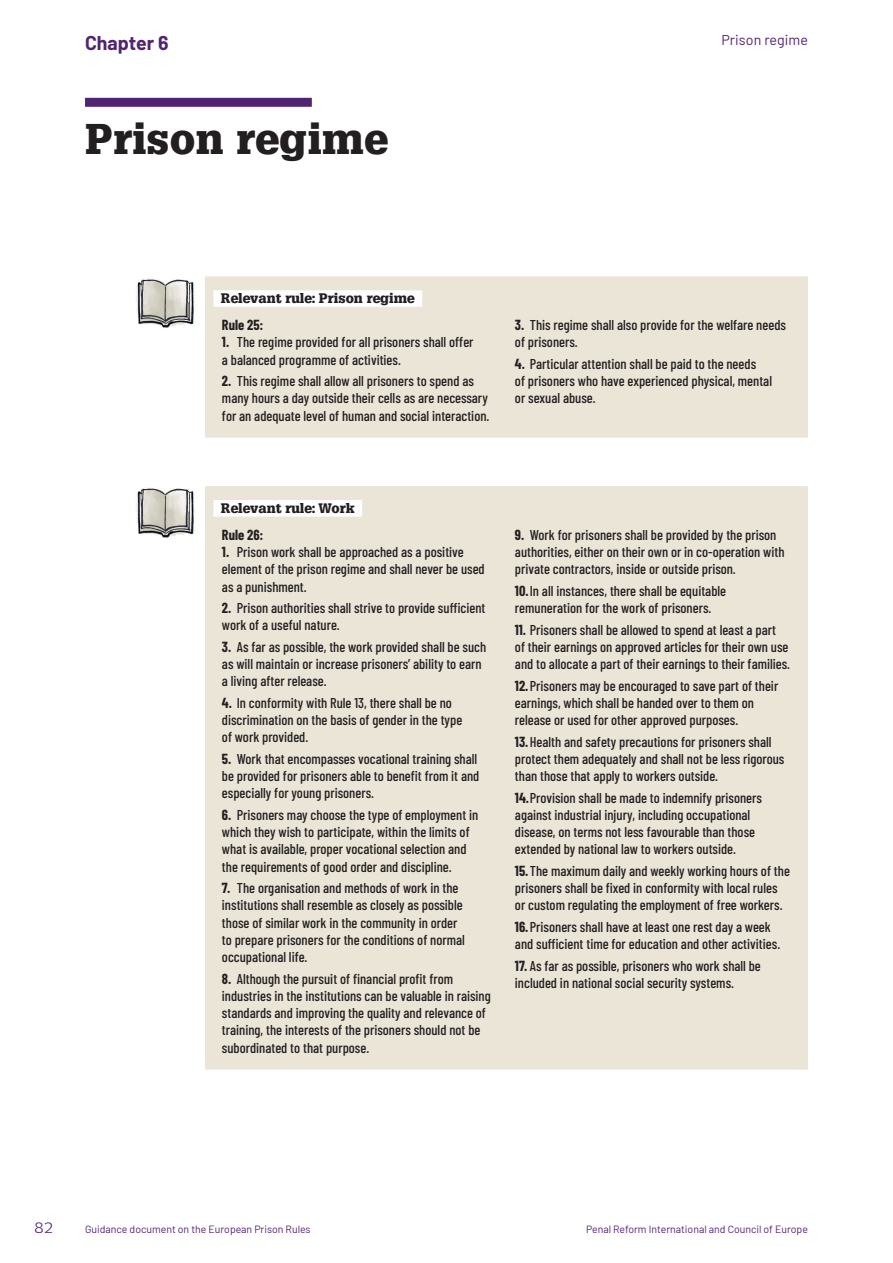
<style>
.page{position:relative;width:893px;height:1263px;background:#fff}
.page>*{position:absolute;margin:0;border:0;box-sizing:border-box;transform-origin:0 0}
.CHAPTER_HEADER{font:900 42px "Glypha LT Pro";letter-spacing:.01em;color:#231f20}
.t1{font:700 19.5px "Barlow";color:#512472}
.t2{font:300 15px "Moreno";color:#512472}
.BODY_COPY{font:500 14.25px/17.2px "Barlow Condensed";color:#231f20}
.BODY_COPY-2{font:700 14.25px "Barlow Condensed";color:#231f20}
.t3{font:14.25px "Barlow";letter-spacing:.005em;color:#512472}
.RULE_BOX_HEADER{font:900 13.5px "Glypha LT Pro";color:#231f20}
.t4{font:10.5px "Barlow";color:#512472}
.s1{font-weight:700}
</style>
<div class="page">
<div style="left:205px;top:276px;width:603px;height:162px;background:#eae5d6"></div>
<div style="left:213px;top:290px;width:18px;height:17px;background:#fff"></div>
<div style="left:231px;top:290px;width:191px;height:17px;background:#fff"></div>
<div style="left:205px;top:486px;width:603px;height:584px;background:#eae5d6"></div>
<div style="left:213px;top:500px;width:18px;height:17px;background:#fff"></div>
<div style="left:231px;top:500px;width:131px;height:17px;background:#fff"></div>
<img style="left:136px;top:278px;width:58px;height:50px">
<img style="left:136px;top:487px;width:58px;height:51px">
<div style="left:85px;top:98px;width:227px;height:9px;background:#512472"></div>
<h2 class="t1" style="left:85px;top:29px;width:85px">Chapter 6</h2>
<p class="t3" style="left:721px;top:29px;width:88px">Prison regime</p>
<p class="CHAPTER_HEADER" style="left:85px;top:113px;width:304px">Prison regime</p>
<p class="RULE_BOX_HEADER" style="left:221px;top:290px;width:195px">Relevant rule: Prison regime</p>
<p class="BODY_COPY-2" style="left:222px;top:315px;width:43px">Rule 25:</p>
<p class="BODY_COPY" style="left:222px;top:333px;width:253px"><span class="s1">1.</span> The regime provided for all prisoners shall offer a balanced programme of activities.</p>
<p class="BODY_COPY" style="left:222px;top:371px;width:269px"><span class="s1">2.</span> This regime shall allow all prisoners to spend as many hours a day outside their cells as are necessary for an adequate level of human and social interaction.</p>
<p class="BODY_COPY" style="left:515px;top:315px;width:273px"><span class="s1">3.</span> This regime shall also provide for the welfare needs of prisoners.</p>
<p class="BODY_COPY" style="left:515px;top:354px;width:259px"><span class="s1">4.</span> Particular attention shall be paid to the needs<br>of prisoners who have experienced physical, mental or sexual abuse.</p>
<p class="RULE_BOX_HEADER" style="left:221px;top:500px;width:135px">Relevant rule: Work</p>
<p class="BODY_COPY-2" style="left:222px;top:525px;width:43px">Rule 26:</p>
<p class="BODY_COPY" style="left:222px;top:542px;width:264px"><span class="s1">1.</span> Prison work shall be approached as a positive element of the prison regime and shall never be used as a punishment.</p>
<p class="BODY_COPY" style="left:222px;top:598px;width:265px"><span class="s1">2.</span> Prison authorities shall strive to provide sufficient work of a useful nature.</p>
<p class="BODY_COPY" style="left:222px;top:637px;width:266px"><span class="s1">3.</span> As far as possible, the work provided shall be such as will maintain or increase prisoners’ ability to earn a living after release.</p>
<p class="BODY_COPY" style="left:222px;top:693px;width:242px"><span class="s1">4.</span> In conformity with Rule 13, there shall be no discrimination on the basis of gender in the type of work provided.</p>
<p class="BODY_COPY" style="left:222px;top:749px;width:259px"><span class="s1">5.</span> Work that encompasses vocational training shall be provided for prisoners able to benefit from it and especially for young prisoners.</p>
<p class="BODY_COPY" style="left:222px;top:805px;width:258px"><span class="s1">6.</span> Prisoners may choose the type of employment in which they wish to participate, within the limits of what is available, proper vocational selection and the requirements of good order and discipline.</p>
<p class="BODY_COPY" style="left:222px;top:878px;width:244px"><span class="s1">7.</span> The organisation and methods of work in the institutions shall resemble as closely as possible those of similar work in the community in order to prepare prisoners for the conditions of normal occupational life.</p>
<p class="BODY_COPY" style="left:222px;top:969px;width:270px"><span class="s1">8.</span> Although the pursuit of financial profit from industries in the institutions can be valuable in raising standards and improving the quality and relevance of training, the interests of the prisoners should not be subordinated to that purpose.</p>
<p class="BODY_COPY" style="left:515px;top:525px;width:271px"><span class="s1">9.</span> Work for prisoners shall be provided by the prison authorities, either on their own or in co-operation with private contractors, inside or outside prison.</p>
<p class="BODY_COPY" style="left:515px;top:581px;width:213px"><span class="s1">10.</span>In all instances, there shall be equitable remuneration for the work of prisoners.</p>
<p class="BODY_COPY" style="left:515px;top:620px;width:277px"><span class="s1">11.</span> Prisoners shall be allowed to spend at least a part<br>of their earnings on approved articles for their own use and to allocate a part of their earnings to their families.</p>
<p class="BODY_COPY" style="left:515px;top:676px;width:265px"><span class="s1">12.</span>Prisoners may be encouraged to save part of their earnings, which shall be handed over to them on release or used for other approved purposes.</p>
<p class="BODY_COPY" style="left:515px;top:732px;width:271px"><span class="s1">13.</span>Health and safety precautions for prisoners shall protect them adequately and shall not be less rigorous than those that apply to workers outside.</p>
<p class="BODY_COPY" style="left:515px;top:788px;width:249px"><span class="s1">14.</span>Provision shall be made to indemnify prisoners against industrial injury, including occupational disease, on terms not less favourable than those extended by national law to workers outside.</p>
<p class="BODY_COPY" style="left:515px;top:861px;width:276px"><span class="s1">15.</span>The maximum daily and weekly working hours of the prisoners shall be fixed in conformity with local rules or custom regulating the employment of free workers.</p>
<p class="BODY_COPY" style="left:515px;top:917px;width:267px"><span class="s1">16.</span>Prisoners shall have at least one rest day a week and sufficient time for education and other activities.</p>
<p class="BODY_COPY" style="left:515px;top:956px;width:247px"><span class="s1">17.</span> As far as possible, prisoners who work shall be included in national social security systems.</p>
<p class="t2" style="left:34px;top:1215px;width:20px">82</p>
<p class="t4" style="left:85px;top:1222px;width:227px">Guidance document on the European Prison Rules</p>
<p class="t4" style="left:586px;top:1222px;width:223px">Penal Reform International and Council of Europe</p>
</div>
